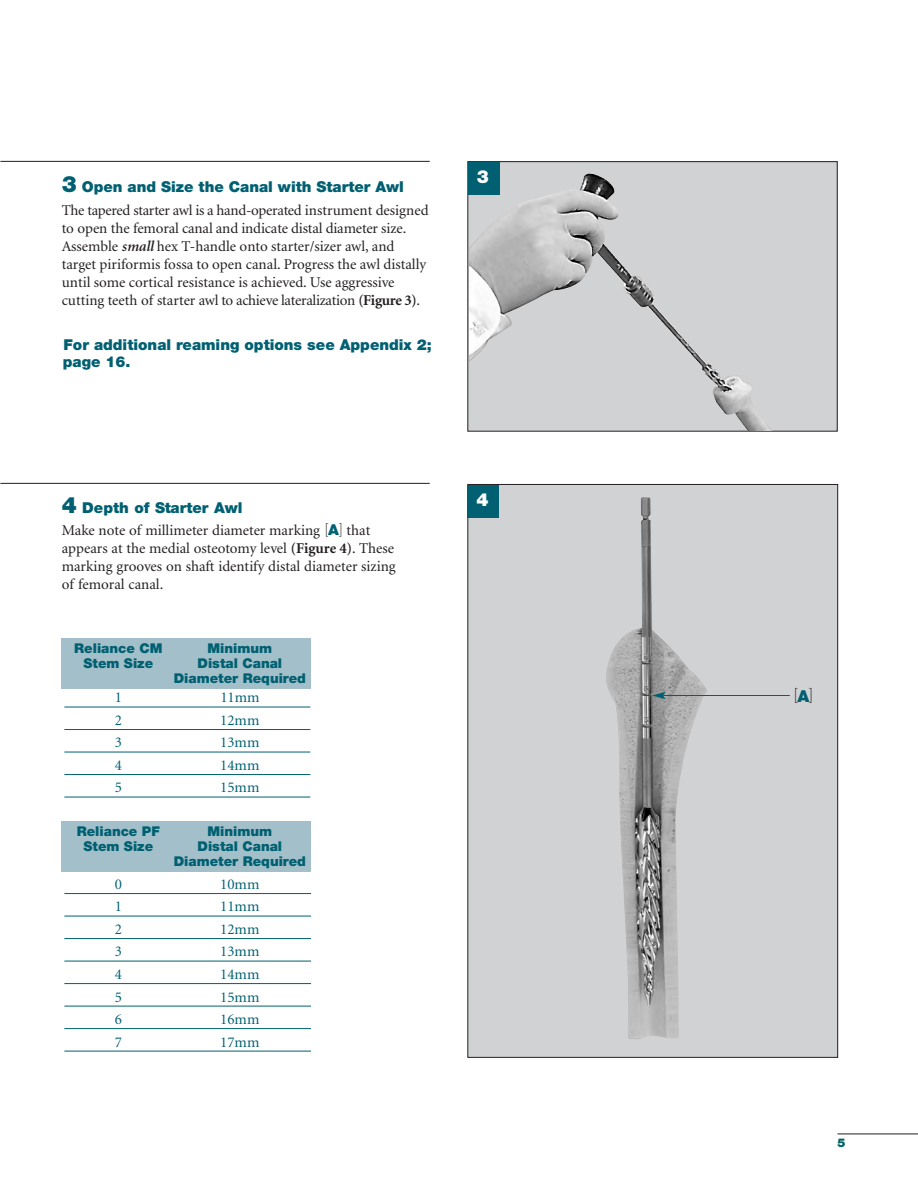
<style>
.page{position:relative;width:918px;height:1187px;background:#fff}
.page>*{position:absolute;margin:0;border:0;box-sizing:border-box;transform-origin:0 0}
.t1{font:900 18px "Helvetica Neue";color:#fff}
.t2{font:100 16.5px "Helvetica Neue";color:#231f20}
.t3{font:15px/18px "Minion";color:#231f20}
.t4{font:900 15px/16.5px "Helvetica Neue";color:#006071}
.t5{font:15px "Minion";color:#006071}
.t6{font:900 13.5px/15px "Helvetica Neue";color:#006071;text-align:center}
.t7{font:900 12px "Helvetica Neue";color:#006467}
.s1{font-size:22.5px}
.s2{font-weight:600;font-style:italic}
.s3{font-weight:700}
.s4{font-family:"Helvetica Neue";font-weight:100}
.s5{font-family:"Helvetica Neue";font-weight:900;color:#006071}
.s6{font-weight:900;color:#006071}
</style>
<div class="page">
<hr style="left:837px;top:1133px;width:81px;height:1px;background:#231f20">
<div style="left:468px;top:484px;width:370px;height:573px;background:#d1d2d4"></div>
<div style="left:61px;top:638px;width:250px;height:51px;background:#a3c0ca"></div>
<hr style="left:64px;top:707px;width:246px;height:1px;background:#006071">
<hr style="left:64px;top:729px;width:246px;height:1px;background:#006071">
<hr style="left:64px;top:752px;width:246px;height:1px;background:#006071">
<hr style="left:64px;top:774px;width:246px;height:1px;background:#006071">
<hr style="left:64px;top:797px;width:246px;height:1px;background:#006071">
<div style="left:61px;top:821px;width:250px;height:50px;background:#a3c0ca"></div>
<hr style="left:64px;top:893px;width:247px;height:1px;background:#006071">
<hr style="left:64px;top:916px;width:247px;height:1px;background:#006071">
<hr style="left:64px;top:938px;width:247px;height:1px;background:#006071">
<hr style="left:64px;top:961px;width:247px;height:1px;background:#006071">
<hr style="left:64px;top:983px;width:247px;height:1px;background:#006071">
<hr style="left:64px;top:1006px;width:247px;height:1px;background:#006071">
<hr style="left:64px;top:1028px;width:247px;height:1px;background:#006071">
<hr style="left:64px;top:1051px;width:247px;height:1px;background:#006071">
<div style="left:468px;top:162px;width:369px;height:269px;background:#d1d2d4"></div>
<img style="left:606px;top:497px;width:101px;height:542px">
<img style="left:470px;top:172px;width:304px;height:259px">
<hr style="left:663px;top:695px;width:127px;height:1px;background:#006071">
<svg style="left:652px;top:692px;width:14px;height:7px"></svg>
<div style="left:468px;top:162px;width:31px;height:33px;background:#006071"></div>
<div style="left:467px;top:485px;width:32px;height:32px;background:#006071"></div>
<hr style="left:0;top:161px;width:430px;height:1px;background:#231f20">
<hr style="left:0;top:483px;width:430px;height:1px;background:#231f20">
<p class="t4" style="left:62px;top:180px;width:344px"><span class="s1">3</span> Open and Size the Canal with Starter Awl</p>
<p class="t3" style="left:62px;top:202px;width:368px">The tapered starter awl is a hand-operated instru ment designed to open the femoral canal and indicate distal diameter size.<br>Assemble <span class="s2">small</span> hex T-handle onto starter/sizer awl, and target piriformis fossa to open canal. Progress the awl distally until some cortical resistance is achieved. Use aggressive cutting teeth of starter awl to achieve lateralization <span class="s3">(Figure 3)</span>.</p>
<p class="t4" style="left:63px;top:338px;width:371px">For additional reaming options see Appendix 2; page 16.</p>
<p class="t1" style="left:477px;top:170px;width:14px">3</p>
<p class="t4" style="left:62px;top:500px;width:182px"><span class="s1">4</span> Depth of Starter Awl</p>
<p class="t3" style="left:62px;top:523px;width:335px">Make note of millimeter diameter marking <span class="s4">[</span><span class="s5">A</span><span class="s4">]</span> that appears at the medial osteotomy level <span class="s3">(Figure 4)</span>. These marking grooves on shaft identify distal diameter sizing of femoral canal.</p>
<p class="t6" style="left:74px;top:642px;width:90px">Reliance CM</p>
<p class="t6" style="left:208px;top:642px;width:66px">Minimum</p>
<p class="t6" style="left:84px;top:657px;width:71px">Stem Size</p>
<p class="t6" style="left:174px;top:657px;width:134px">Distal Canal<br>Diameter Required</p>
<p class="t5" style="left:115px;top:692px;width:9px">1</p>
<p class="t5" style="left:220px;top:692px;width:41px">11mm</p>
<p class="t5" style="left:115px;top:714px;width:9px">2</p>
<p class="t5" style="left:220px;top:714px;width:41px">12mm</p>
<p class="t5" style="left:115px;top:737px;width:9px">3</p>
<p class="t5" style="left:220px;top:737px;width:41px">13mm</p>
<p class="t5" style="left:115px;top:759px;width:9px">4</p>
<p class="t5" style="left:220px;top:759px;width:41px">14mm</p>
<p class="t5" style="left:115px;top:782px;width:9px">5</p>
<p class="t5" style="left:220px;top:782px;width:41px">15mm</p>
<p class="t6" style="left:77px;top:825px;width:85px">Reliance PF</p>
<p class="t6" style="left:208px;top:825px;width:66px">Minimum</p>
<p class="t6" style="left:84px;top:840px;width:71px">Stem Size</p>
<p class="t6" style="left:174px;top:840px;width:134px">Distal Canal<br>Diameter Required</p>
<p class="t5" style="left:115px;top:878px;width:9px">0</p>
<p class="t5" style="left:220px;top:878px;width:41px">10mm</p>
<p class="t5" style="left:115px;top:901px;width:9px">1</p>
<p class="t5" style="left:220px;top:901px;width:41px">11mm</p>
<p class="t5" style="left:115px;top:923px;width:9px">2</p>
<p class="t5" style="left:220px;top:923px;width:41px">12mm</p>
<p class="t5" style="left:115px;top:946px;width:9px">3</p>
<p class="t5" style="left:220px;top:946px;width:41px">13mm</p>
<p class="t5" style="left:115px;top:968px;width:9px">4</p>
<p class="t5" style="left:220px;top:968px;width:41px">14mm</p>
<p class="t5" style="left:115px;top:991px;width:9px">5</p>
<p class="t5" style="left:220px;top:991px;width:41px">15mm</p>
<p class="t5" style="left:115px;top:1013px;width:9px">6</p>
<p class="t5" style="left:220px;top:1013px;width:41px">16mm</p>
<p class="t5" style="left:115px;top:1036px;width:9px">7</p>
<p class="t5" style="left:220px;top:1036px;width:41px">17mm</p>
<p class="t1" style="left:476px;top:493px;width:14px">4</p>
<p class="t2" style="left:794px;top:688px;width:21px">[<span class="s6">A</span>]</p>
<p class="t7" style="left:837px;top:1138px;width:10px">5</p>
</div>
